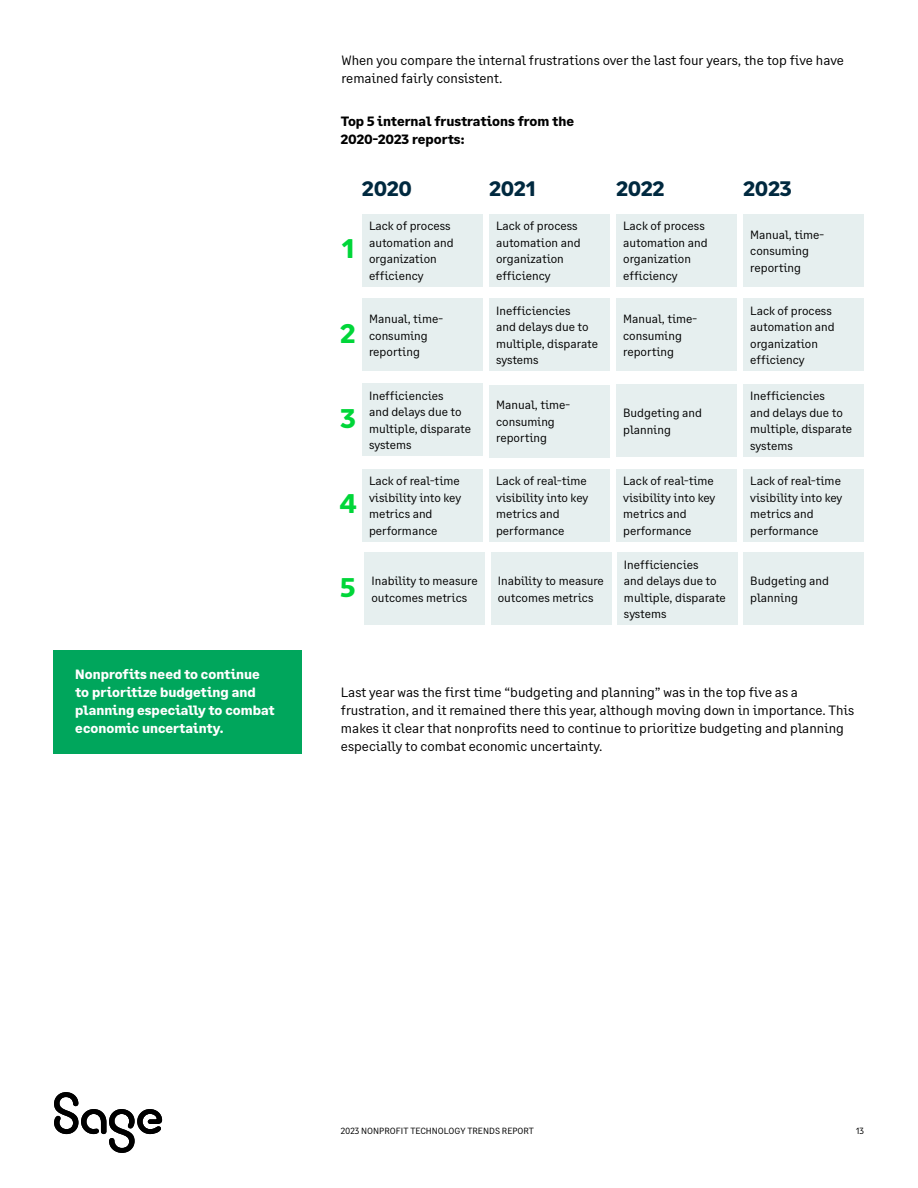
<style>
.page{position:relative;width:918px;height:1188px;background:#fff}
.page>*{position:absolute;margin:0;border:0;box-sizing:border-box;transform-origin:0 0}
.t1{font:700 27px "Sage Text";color:#00d639}
.t2{font:700 21px "Sage Text";letter-spacing:-.005em;color:#00293f}
.t3{font:13.5px/18px "Sage Text";color:#000}
.t4{font:700 13.5px/18px "Sage Text";color:#fff}
.t5{font:700 13.5px/18px "Sage Text";color:#000}
.t6{font:12px/16.5px "Sage Text";color:#000}
.t7{font:9px "Sage Text";color:#000}
</style>
<div class="page">
<div style="left:362px;top:214px;width:121px;height:73px;background:#e6efef"></div>
<div style="left:743px;top:214px;width:121px;height:73px;background:#e6efef"></div>
<div style="left:616px;top:214px;width:121px;height:73px;background:#e6efef"></div>
<div style="left:489px;top:214px;width:121px;height:73px;background:#e6efef"></div>
<div style="left:362px;top:298px;width:121px;height:73px;background:#e6efef"></div>
<div style="left:743px;top:298px;width:121px;height:73px;background:#e6efef"></div>
<div style="left:616px;top:298px;width:121px;height:73px;background:#e6efef"></div>
<div style="left:489px;top:298px;width:121px;height:73px;background:#e6efef"></div>
<div style="left:362px;top:383px;width:121px;height:73px;background:#e6efef"></div>
<div style="left:743px;top:384px;width:121px;height:73px;background:#e6efef"></div>
<div style="left:616px;top:384px;width:121px;height:73px;background:#e6efef"></div>
<div style="left:489px;top:385px;width:121px;height:73px;background:#e6efef"></div>
<div style="left:362px;top:469px;width:121px;height:72px;background:#e6efef"></div>
<div style="left:743px;top:469px;width:121px;height:72px;background:#e6efef"></div>
<div style="left:616px;top:469px;width:121px;height:72px;background:#e6efef"></div>
<div style="left:489px;top:469px;width:121px;height:72px;background:#e6efef"></div>
<div style="left:365px;top:552px;width:120px;height:73px;background:#e6efef"></div>
<div style="left:743px;top:552px;width:121px;height:73px;background:#e6efef"></div>
<div style="left:617px;top:552px;width:121px;height:73px;background:#e6efef"></div>
<div style="left:491px;top:552px;width:120px;height:73px;background:#e6efef"></div>
<div style="left:54px;top:650px;width:248px;height:104px;background:#00a65c"></div>
<svg style="left:54px;top:1092px;width:108px;height:61px"></svg>
<p class="t4" style="left:75px;top:666px;width:201px">Nonprofits need to continue to prioritize budgeting and planning especially to combat economic uncertainty.</p>
<p class="t3" style="left:341px;top:51px;width:504px">When you compare the internal frustrations over the last four years, the top five have remained fairly consistent.</p>
<p class="t5" style="left:341px;top:113px;width:235px">Top 5 internal frustrations from the<br>2020-2023 reports:</p>
<h2 class="t2" style="left:362px;top:176px;width:51px">2020</h2>
<h2 class="t2" style="left:489px;top:176px;width:48px">2021</h2>
<h2 class="t2" style="left:616px;top:176px;width:50px">2022</h2>
<h1 class="t1" style="left:342px;top:232px;width:14px">1</h1>
<p class="t6" style="left:369px;top:218px;width:86px">Lack of process automation and organization efficiency</p>
<p class="t6" style="left:496px;top:218px;width:86px">Lack of process automation and organization efficiency</p>
<p class="t6" style="left:623px;top:218px;width:86px">Lack of process automation and organization efficiency</p>
<h2 class="t2" style="left:743px;top:176px;width:50px">2023</h2>
<p class="t6" style="left:750px;top:226px;width:75px">Manual, time&shy;consuming reporting</p>
<h1 class="t1" style="left:341px;top:316px;width:16px">2</h1>
<h1 class="t1" style="left:340px;top:401px;width:17px">3</h1>
<h1 class="t1" style="left:339px;top:486px;width:19px">4</h1>
<h1 class="t1" style="left:341px;top:570px;width:16px">5</h1>
<p class="t6" style="left:496px;top:303px;width:103px">Inefficiencies<br>and delays due to multiple, disparate systems</p>
<p class="t6" style="left:369px;top:311px;width:75px">Manual, time&shy;consuming reporting</p>
<p class="t6" style="left:750px;top:303px;width:86px">Lack of process automation and organization efficiency</p>
<p class="t6" style="left:623px;top:311px;width:75px">Manual, time&shy;consuming reporting</p>
<p class="t6" style="left:369px;top:388px;width:103px">Inefficiencies<br>and delays due to multiple, disparate systems</p>
<p class="t6" style="left:750px;top:388px;width:103px">Inefficiencies<br>and delays due to multiple, disparate systems</p>
<p class="t6" style="left:496px;top:397px;width:75px">Manual, time&shy;consuming reporting</p>
<p class="t6" style="left:623px;top:405px;width:80px">Budgeting and planning</p>
<p class="t6" style="left:369px;top:473px;width:94px">Lack of real-time visibility into key metrics and performance</p>
<p class="t6" style="left:750px;top:473px;width:94px">Lack of real-time visibility into key metrics and performance</p>
<p class="t6" style="left:496px;top:473px;width:94px">Lack of real-time visibility into key metrics and performance</p>
<p class="t6" style="left:623px;top:473px;width:94px">Lack of real-time visibility into key metrics and performance</p>
<p class="t6" style="left:624px;top:557px;width:103px">Inefficiencies<br>and delays due to multiple, disparate systems</p>
<p class="t6" style="left:371px;top:573px;width:108px">Inability to measure outcomes metrics</p>
<p class="t6" style="left:750px;top:573px;width:80px">Budgeting and planning</p>
<p class="t6" style="left:498px;top:573px;width:108px">Inability to measure outcomes metrics</p>
<p class="t3" style="left:341px;top:683px;width:515px">Last year was the first time “budgeting and planning” was in the top five as a frustration, and it remained there this year, although moving down in importance. This makes it clear that nonprofits need to continue to prioritize budgeting and planning especially to combat economic uncertainty.</p>
<p class="t7" style="left:341px;top:1125px;width:195px">2023 NONPROFIT TECHNOLOGY TRENDS REPORT</p>
<p class="t7" style="left:856px;top:1125px;width:9px">13</p>
</div>
